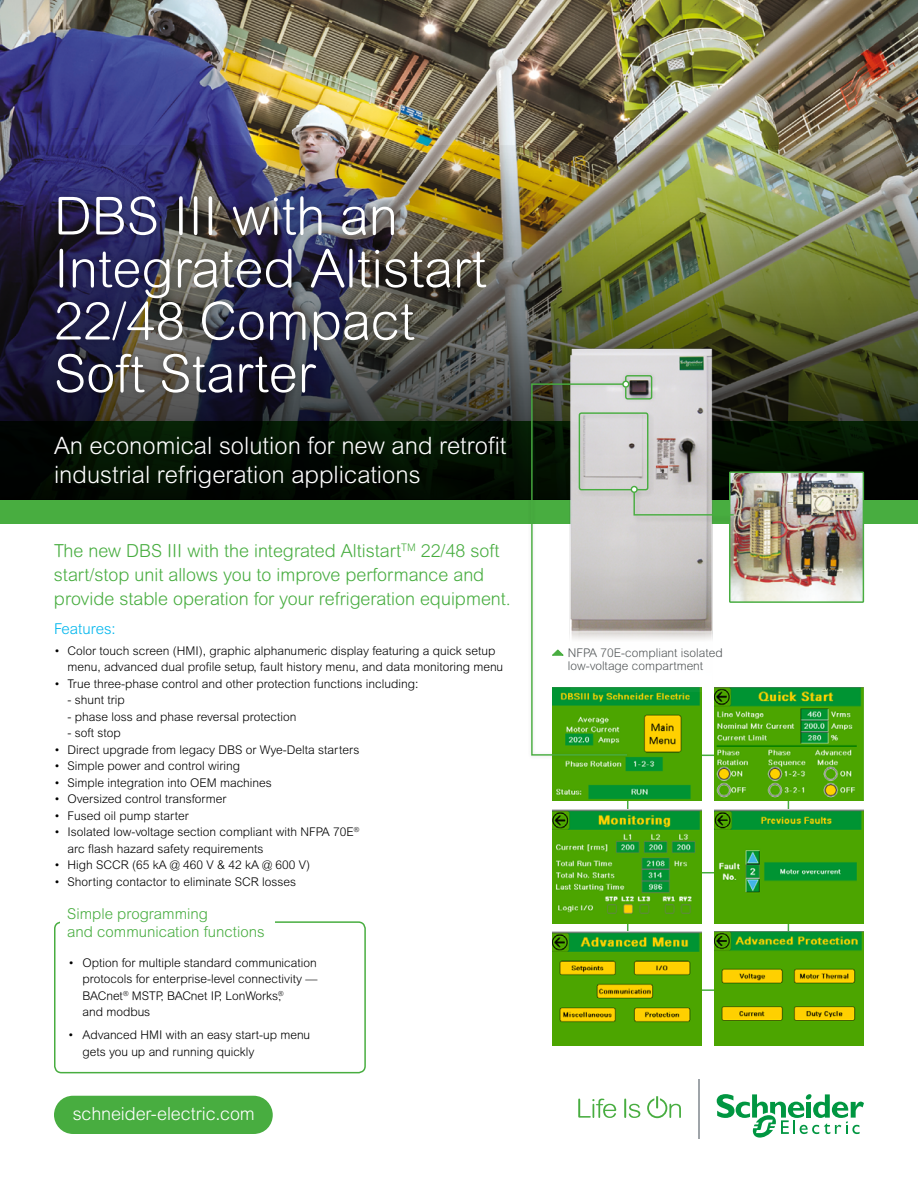
<style>
.page{position:relative;width:918px;height:1188px;background:#fff}
.page>*{position:absolute;margin:0;border:0;box-sizing:border-box;transform-origin:0 0}
.t1{font:300 52.5px/52.5px "Arial Rounded MT Std";color:#fff}
.t2{font:300 24px/28.8px "Arial MT Std";color:#fff}
.t3{font:300 18px/24px "Arial Rounded MT Std";color:#48ad40}
.t4{font:300 18px "Arial MT Std";letter-spacing:-.005em;color:#fff}
.t5{font:300 15px/18px "Arial MT Std";color:#48ad40}
.t6{font:300 15px "Arial MT Std";color:#00b6ed}
.t7{font:300 12px/16.5px "Arial MT Std";color:#000}
.t8{font:300 12px/16.5px "Arial Rounded MT Std";color:#000}
.t9{font:300 12px/13.5px "Arial Rounded MT Std";color:#505456}
.s1{font-family:"Arial Rounded MT Std"}
</style>
<div class="page">
<hr style="left:627px;top:872px;width:164px;height:1px;background:#48ad40">
<div style="left:54px;top:921px;width:312px;height:152px;border:2px solid #48ad40;border-radius:7px"></div>
<div style="left:60px;top:910px;width:215px;height:36px;background:#fff"></div>
<img style="left:0;top:0;width:918px;height:145px">
<svg style="left:578px;top:1099px;width:38px;height:19px"></svg>
<svg style="left:624px;top:1099px;width:16px;height:19px"></svg>
<svg style="left:647px;top:1096px;width:34px;height:22px"></svg>
<svg style="left:717px;top:1094px;width:147px;height:44px"></svg>
<hr style="left:698px;top:1079px;width:1px;height:59px;background:#9fa4a9">
<img style="left:0;top:145px;width:918px;height:276px">
<div style="left:0;top:500px;width:918px;height:24px;background:#48ad40"></div>
<div style="left:48px;top:188px;width:447px;height:213px;background:#000;opacity:.3"></div>
<img style="left:552px;top:756px;width:150px;height:45px">
<img style="left:552px;top:810px;width:150px;height:114px">
<img style="left:552px;top:932px;width:150px;height:113px">
<img style="left:714px;top:687px;width:150px;height:114px">
<img style="left:714px;top:810px;width:150px;height:114px">
<img style="left:714px;top:932px;width:150px;height:113px">
<svg style="left:0;top:421px;width:918px;height:79px;background:#020d01"></svg>
<img style="left:560px;top:341px;width:162px;height:41px">
<img style="left:735px;top:473px;width:127px;height:128px">
<div style="left:729px;top:471px;width:135px;height:132px;border:1px solid #48ad40"></div>
<div style="left:527px;top:371px;width:129px;height:389px;background:#000;opacity:.14"></div>
<div style="left:625px;top:375px;width:27px;height:25px;border:1px solid #48ad40;border-radius:2px"></div>
<div style="left:622px;top:381px;width:7px;height:7px;border:1px solid #48ad40;border-radius:50%"></div>
<div style="left:578px;top:412px;width:163px;height:111px;background:#000;opacity:.12"></div>
<svg style="left:530px;top:382px;width:205px;height:374px"></svg>
<div style="left:631px;top:486px;width:7px;height:7px;border:1px solid #48ad40;border-radius:50%"></div>
<div style="left:54px;top:1096px;width:219px;height:38px;background:#48ad40;border-radius:19px"></div>
<h1 class="t1" style="left:54px;top:189px;width:434px">DBS III with an<br>Integrated Altistart<br>22/48 Compact<br>Soft Starter</h1>
<h2 class="t2" style="left:54px;top:432px;width:454px">An economical solution for new and retrofit industrial refrigeration applications</h2>
<h3 class="t3" style="left:54px;top:538px;width:458px">The new DBS III with the integrated Altistart<sup>TM</sup> 22/48 soft start/stop unit allows you to improve performance and provide stable operation for your refrigeration equipment.</h3>
<p class="t6" style="left:54px;top:620px;width:63px">Features:</p>
<p class="t7" style="left:68px;top:642px;width:437px;text-indent:-14px">• Color touch screen (HMI), graphic alphanumeric display featuring a quick setup menu, advanced dual profile setup, fault history menu, and data monitoring menu</p>
<p class="t7" style="left:54px;top:675px;width:366px">• True three-phase control and other protection functions including:</p>
<p class="t7" style="left:68px;top:692px;width:59px">- shunt trip</p>
<p class="t7" style="left:68px;top:708px;width:231px">- phase loss and phase reversal protection</p>
<p class="t7" style="left:68px;top:725px;width:55px">- soft stop</p>
<p class="t7" style="left:54px;top:741px;width:307px">• Direct upgrade from legacy DBS or Wye-Delta starters</p>
<p class="t7" style="left:54px;top:758px;width:188px">• Simple power and control wiring</p>
<p class="t7" style="left:54px;top:774px;width:219px">• Simple integration into OEM machines</p>
<p class="t7" style="left:54px;top:791px;width:174px">• Oversized control transformer</p>
<p class="t7" style="left:54px;top:807px;width:136px">• Fused oil pump starter</p>
<p class="t7" style="left:68px;top:824px;width:293px;text-indent:-14px">• Isolated low-voltage section compliant with NFPA 70E<sup>® </sup>arc flash hazard safety requirements</p>
<p class="t7" style="left:54px;top:857px;width:258px">• High SCCR (65 kA @ 460 V &amp; 42 kA @ 600 V)</p>
<p class="t7" style="left:54px;top:873px;width:244px">• Shorting contactor to eliminate SCR losses</p>
<p class="t5" style="left:67px;top:905px;width:199px">Simple programming<br>and communication function<span class="s1">s</span></p>
<p class="t8" style="left:82px;top:954px;width:236px;text-indent:-13px">• Option for multiple standard communication protocols for enterprise-level connectivity — BACnet<sup>®</sup> MSTP, BACnet IP, LonWorks<sup>®</sup>,<br>and modbus</p>
<p class="t8" style="left:82px;top:1027px;width:229px;text-indent:-14px">• Advanced HMI with an easy start-up menu gets you up and running quickly</p>
<h3 class="t4" style="left:73px;top:1104px;width:184px">schneider-electric.com</h3>
<p class="t9" style="left:568px;top:646px;width:156px">NFPA 70E-compliant isolated low-voltage compartment</p>
</div>
